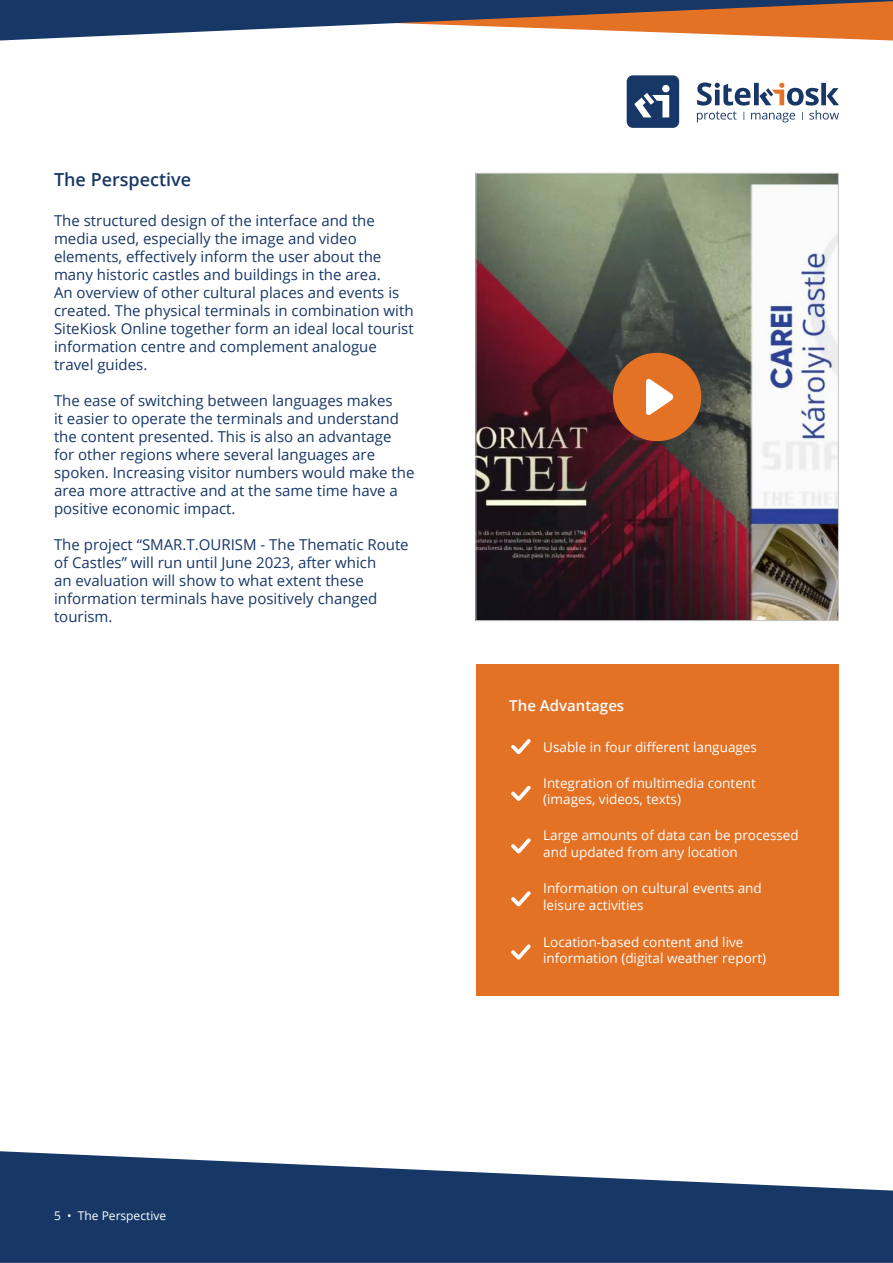
<style>
.page{position:relative;width:893px;height:1263px;background:#fff}
.page>*{position:absolute;margin:0;border:0;box-sizing:border-box;transform-origin:0 0}
.t1{font:600 18px "Open Sans";color:#173766}
.t2{font:15px/18px "Open Sans";color:#173766}
.t3{font:600 15px "Open Sans";color:#fff}
.t4{font:13.5px/16.2px "Open Sans";color:#fff}
.t5{font:12px "Open Sans";color:#fff}
</style>
<div class="page">
<svg style="left:0;top:1151px;width:893px;height:112px;fill:#173766"></svg>
<svg style="left:0;top:0;width:893px;height:41px"></svg>
<div style="left:627px;top:75px;width:52px;height:53px;background:#173766;border-radius:6px"></div>
<svg style="left:697px;top:83px;width:142px;height:39px"></svg>
<svg style="left:634px;top:85px;width:36px;height:32px"></svg>
<img style="left:478px;top:175px;width:359px;height:444px">
<div style="left:613px;top:353px;width:88px;height:88px;background:#e37225;border-radius:50%"></div>
<svg style="left:646px;top:379px;width:27px;height:36px"></svg>
<div style="left:476px;top:664px;width:363px;height:332px;background:#e37225"></div>
<svg style="left:511px;top:739px;width:20px;height:15px"></svg>
<svg style="left:511px;top:786px;width:20px;height:15px"></svg>
<svg style="left:511px;top:838px;width:20px;height:15px"></svg>
<svg style="left:511px;top:891px;width:20px;height:15px"></svg>
<svg style="left:511px;top:944px;width:20px;height:15px"></svg>
<p class="t1" style="left:54px;top:167px;width:139px">The Perspective</p>
<p class="t2" style="left:54px;top:211px;width:361px">The structured design of the interface and the media used, especially the image and video elements, effectively inform the user about the many historic castles and buildings in the area.<br>An overview of other cultural places and events is created. The physical terminals in combination with SiteKiosk Online together form an ideal local tourist information centre and complement analogue travel guides.</p>
<p class="t2" style="left:54px;top:391px;width:362px">The ease of switching between languages makes<br>it easier to operate the terminals and understand the content presented. This is also an advantage for other regions where several languages are spoken. Increasing visitor numbers would make the area more attractive and at the same time have a positive economic impact.</p>
<p class="t2" style="left:54px;top:535px;width:356px">The project “SMAR.T.OURISM - The Thematic Route of Castles” will run until June 2023, after which<br>an evaluation will show to what extent these information terminals have positively changed tourism.</p>
<p class="t3" style="left:509px;top:695px;width:116px">The Advantages</p>
<p class="t4" style="left:543px;top:738px;width:215px">Usable in four different languages</p>
<p class="t4" style="left:543px;top:774px;width:214px">Integration of multimedia content (images, videos, texts)</p>
<p class="t4" style="left:543px;top:827px;width:257px">Large amounts of data can be processed and updated from any location</p>
<p class="t4" style="left:543px;top:880px;width:220px">Information on cultural events and leisure activities</p>
<p class="t4" style="left:543px;top:933px;width:224px">Location-based content and live information (digital weather report)</p>
<p class="t5" style="left:54px;top:1207px;width:114px">5 • The Perspective</p>
</div>
